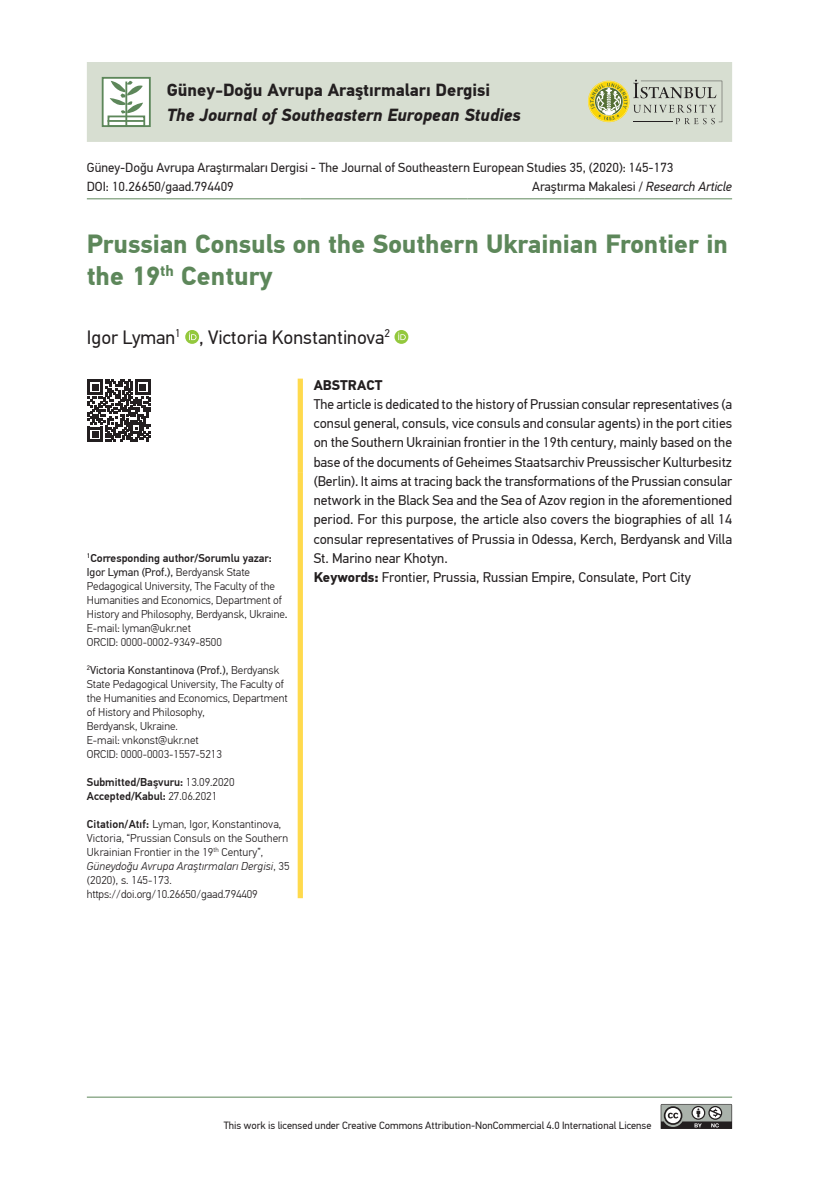
<style>
.page{position:relative;width:819px;height:1191px;background:#fff}
.page>*{position:absolute;margin:0;border:0;box-sizing:border-box;transform-origin:0 0}
.Baslik_1{font:700 26.25px/31.5px "PF Din Text Pro";color:#5d875a}
.Yazar{font:19.25px "PF Din Text Pro";color:#231f20}
.t1{font:italic 700 17.5px "PF Din Text Pro";color:#231f20}
.t2{font:700 17.5px "PF Din Text Pro";color:#231f20}
.Öz{font:14px/19.2px "PF Din Text Pro";color:#231f20;text-align:justify}
.Anahtar_kelime{font:14px "PF Din Text Pro";color:#231f20}
.Öz-2{font:700 14px "PF Din Text Pro";color:#231f20}
.t3{font:13.12px "PF Din Text Pro";color:#231f20}
.t4{font:300 11.38px/14px "PF Din Text Pro";color:#231f20}
.t5{font:500 11.38px "PF Din Text Pro";color:#231f20}
.t6{font:10.5px "PF Din Text Pro";color:#231f20}
.s1{font-style:italic}
.s2{font-weight:400}
.s3{font-weight:300}
.s4{font-weight:500}
.s5{font-weight:700}
</style>
<div class="page">
<div style="left:87px;top:62px;width:645px;height:80px;background:#d7ded1"></div>
<div style="left:297px;top:378px;width:6px;height:95px;background:#ffda4d"></div>
<div style="left:297px;top:473px;width:6px;height:425px;background:#ffda4d"></div>
<hr style="left:87px;top:198px;width:80px;height:1px;background:#5d875a">
<hr style="left:167px;top:198px;width:133px;height:1px;background:#5d875a">
<hr style="left:300px;top:198px;width:167px;height:1px;background:#5d875a">
<hr style="left:467px;top:198px;width:117px;height:1px;background:#5d875a">
<hr style="left:584px;top:198px;width:148px;height:1px;background:#5d875a">
<div style="left:102px;top:77px;width:49px;height:50px;background:#fff;border:2px solid #5d875a"></div>
<div style="left:107px;top:115px;width:38px;height:12px;border:2px solid #5d875a"></div>
<hr style="left:107px;top:120px;width:37px;height:2px;background:#5d875a">
<svg style="left:110px;top:81px;width:33px;height:33px"></svg>
<hr style="left:125px;top:81px;width:2px;height:46px;background:#5d875a">
<svg style="left:588px;top:80px;width:134px;height:44px;background:#c2c4a3"></svg>
<svg style="left:185px;top:330px;width:14px;height:14px"></svg>
<svg style="left:189px;top:332px;width:7px;height:8px"></svg>
<div style="left:394px;top:330px;width:14px;height:14px;background:#93c83d;border-radius:50%"></div>
<svg style="left:398px;top:332px;width:8px;height:8px"></svg>
<svg style="left:88px;top:380px;width:62px;height:62px"></svg>
<hr style="left:87px;top:1096px;width:645px;height:1px;background:#5d875a">
<svg style="left:660px;top:1104px;width:72px;height:25px;background:#818280"></svg>
<p class="t2" style="left:167px;top:80px;width:325px">Güney-Doğu Avrupa Araştırmaları Dergisi</p>
<p class="t1" style="left:167px;top:104px;width:355px">The Journal of Southeastern European Studies</p>
<p class="t3" style="left:87px;top:159px;width:588px">Güney-Doğu Avrupa Araştırmaları Dergisi - The Journal of Southeastern European Studies 35, (2020): 145-173</p>
<p class="t3" style="left:87px;top:179px;width:148px">DOI: 10.26650/gaad.794409</p>
<p class="t3" style="left:532px;top:179px;width:201px">Araştırma Makalesi / <span class="s1">Research Article</span></p>
<p class="Baslik_1" style="left:87px;top:229px;width:642px">Prussian Consuls on the Southern Ukrainian Frontier in the 19<sup>th</sup> Century</p>
<p class="Yazar" style="left:87px;top:326px;width:305px">Igor Lyman<sup>1</sup> , Victoria Konstantinova<sup>2</sup></p>
<p class="t5" style="left:87px;top:551px;width:187px"><sup>1</sup>Corresponding author/Sorumlu yazar:</p>
<p class="t4" style="left:87px;top:565px;width:202px"><span class="s2">Igor Lyman (Prof.),</span> Berdyansk State Pedagogical University, The Faculty of the Humanities and Economics, Department of History and Philosophy, Berdyansk, Ukraine<span class="s2">.</span></p>
<p class="t4" style="left:87px;top:621px;width:105px">E-mail: lyman@ukr.net</p>
<p class="t4" style="left:87px;top:635px;width:136px">ORCID: 0000-0002-9349-8500</p>
<p class="t4" style="left:87px;top:663px;width:202px"><sup>2</sup><span class="s2">Victoria Konstantinova (Prof.),</span> Berdyansk State Pedagogical University, The Faculty of the Humanities and Economics, Department of History and Philosophy,<br>Berdyansk, Ukraine.</p>
<p class="t4" style="left:87px;top:733px;width:113px">E-mail: vnkonst@ukr.net</p>
<p class="t4" style="left:87px;top:747px;width:136px">ORCID: 0000-0003-1557-5213</p>
<p class="t5" style="left:87px;top:775px;width:149px">Submitted/Başvuru: <span class="s3">13.09.2020</span></p>
<p class="t5" style="left:87px;top:789px;width:132px">Accepted/Kabul: <span class="s3">27.06.2021</span></p>
<p class="t4" style="left:87px;top:817px;width:204px"><span class="s4">Citation/Atıf:</span> Lyman, Igor, Konstantinova, Victoria, “Prussian Consuls on the Southern Ukrainian Frontier in the 19<sup>th</sup> Century”, <span class="s1">Güneydoğu Avrupa Araştırmaları Dergisi</span>, 35 (2020), s. 145-173. https://doi.org/10.26650/gaad.794409</p>
<p class="Öz-2" style="left:314px;top:376px;width:70px">ABSTRACT</p>
<p class="Öz" style="left:314px;top:394px;width:420px">The article is dedicated to the history of Prussian consular representatives (a consul general, consuls, vice consuls and consular agents) in the port cities on the Southern Ukrainian frontier in the 19th century, mainly based on the base of the documents of Geheimes Staatsarchiv Preussischer Kulturbesitz (Berlin). It aims at tracing back the transformations of the Prussian consular network in the Black Sea and the Sea of Azov region in the aforementioned period. For this purpose, the article also covers the biographies of all 14 consular representatives of Prussia in Odessa, Kerch, Berdyansk and Villa St. Marino near Khotyn.</p>
<p class="Anahtar_kelime" style="left:314px;top:569px;width:379px"><span class="s5">Keywords:</span> Frontier, Prussia, Russian Empire, Consulate, Port City</p>
<p class="t6" style="left:224px;top:1119px;width:429px">This work is licensed under Creative Commons Attribution-NonCommercial 4.0 International License</p>
</div>
